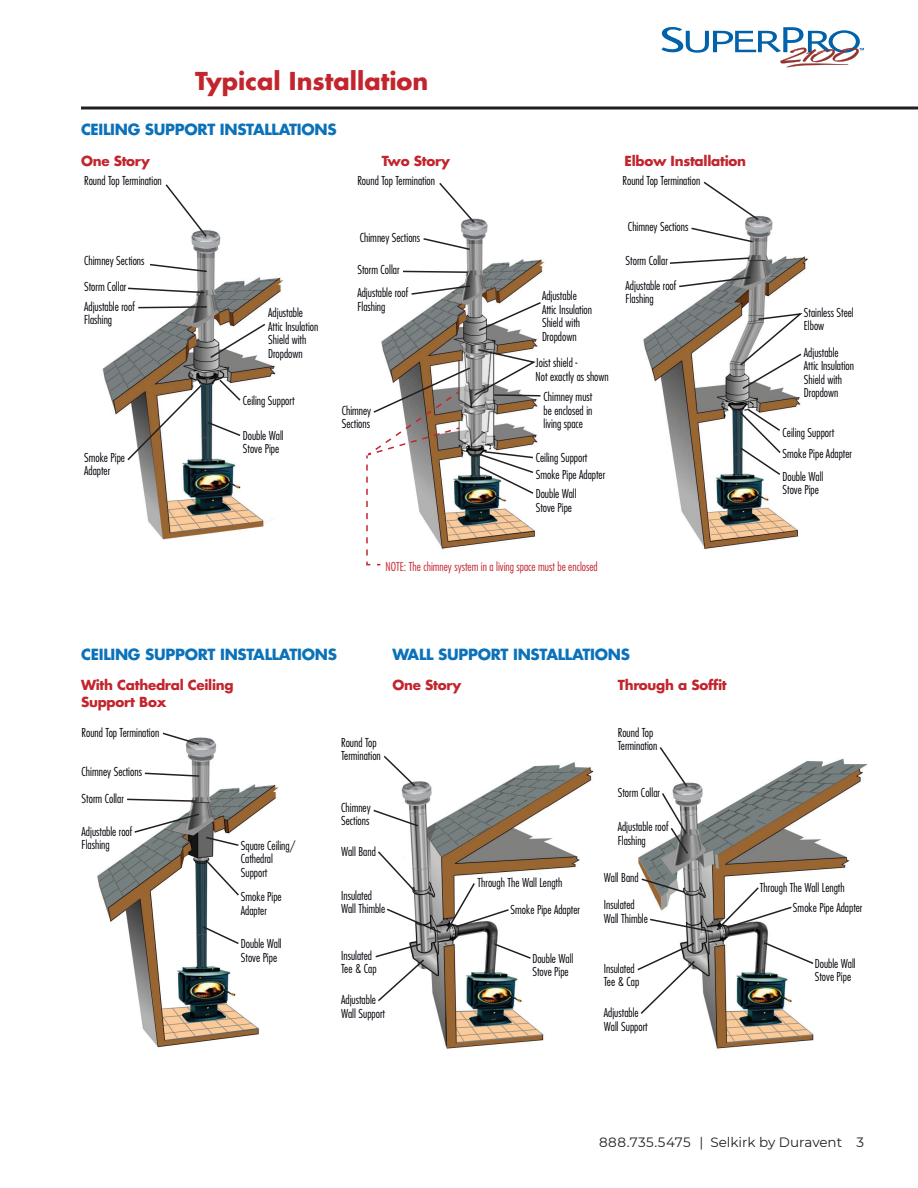
<style>
.page{position:relative;width:918px;height:1188px;background:#fff}
.page>*{position:absolute;margin:0;border:0;box-sizing:border-box;transform-origin:0 0}
.t1{font:700 24px "Futura Std";color:#c2252d}
.t2{font:700 15px "Futura Std";letter-spacing:-.02em;color:#0b72ba}
.t3{font:700 13.5px/16.2px "Futura Std";letter-spacing:-.02em;color:#c2252d}
.t4{font:13.5px "Montserrat";color:#231f20}
.t5{font:300 condensed 12px/13.5px "Futura Std";color:#010209}
.t6{font:300 condensed 12px "Futura Std";color:#c2252d}
</style>
<div class="page">
<svg style="left:81px;top:106px;width:837px;height:4px;background:#595657"></svg>
<svg style="left:661px;top:27px;width:203px;height:40px"></svg>
<img style="left:97px;top:737px;width:182px;height:311px">
<img style="left:401px;top:762px;width:193px;height:287px">
<img style="left:638px;top:758px;width:229px;height:291px">
<img style="left:102px;top:230px;width:182px;height:310px">
<img style="left:381px;top:218px;width:164px;height:130px">
<img style="left:643px;top:216px;width:165px;height:333px">
<svg style="left:164px;top:184px;width:44px;height:54px"></svg>
<svg style="left:438px;top:183px;width:38px;height:41px"></svg>
<svg style="left:690px;top:181px;width:70px;height:63px"></svg>
<svg style="left:668px;top:257px;width:83px;height:8px"></svg>
<svg style="left:677px;top:276px;width:75px;height:12px"></svg>
<svg style="left:422px;top:237px;width:49px;height:14px"></svg>
<svg style="left:402px;top:270px;width:67px;height:4px"></svg>
<svg style="left:410px;top:284px;width:132px;height:48px"></svg>
<svg style="left:738px;top:408px;width:44px;height:68px"></svg>
<svg style="left:148px;top:263px;width:60px;height:10px"></svg>
<svg style="left:126px;top:287px;width:80px;height:7px"></svg>
<svg style="left:137px;top:305px;width:71px;height:4px"></svg>
<svg style="left:209px;top:322px;width:58px;height:37px"></svg>
<svg style="left:126px;top:378px;width:116px;height:84px"></svg>
<svg style="left:739px;top:312px;width:66px;height:78px"></svg>
<svg style="left:366px;top:348px;width:175px;height:218px"></svg>
<svg style="left:161px;top:732px;width:40px;height:14px"></svg>
<svg style="left:383px;top:756px;width:34px;height:32px"></svg>
<svg style="left:658px;top:747px;width:32px;height:108px"></svg>
<svg style="left:637px;top:941px;width:59px;height:75px"></svg>
<svg style="left:640px;top:877px;width:153px;height:57px"></svg>
<svg style="left:762px;top:941px;width:53px;height:24px"></svg>
<svg style="left:493px;top:942px;width:39px;height:18px"></svg>
<svg style="left:373px;top:809px;width:47px;height:19px"></svg>
<svg style="left:378px;top:850px;width:132px;height:84px"></svg>
<svg style="left:375px;top:942px;width:51px;height:61px"></svg>
<svg style="left:143px;top:772px;width:58px;height:6px"></svg>
<svg style="left:126px;top:798px;width:71px;height:5px"></svg>
<svg style="left:133px;top:812px;width:107px;height:35px"></svg>
<svg style="left:204px;top:858px;width:37px;height:39px"></svg>
<svg style="left:201px;top:925px;width:39px;height:20px"></svg>
<h1 class="t1" style="left:195px;top:65px;width:235px">Typical Installation</h1>
<p class="t2" style="left:81px;top:119px;width:257px">CEILING SUPPORT INSTALLATIONS</p>
<p class="t3" style="left:81px;top:152px;width:70px">One Story</p>
<p class="t3" style="left:382px;top:152px;width:70px">Two Story</p>
<p class="t3" style="left:625px;top:152px;width:123px">Elbow Installation</p>
<p class="t5" style="left:84px;top:174px;width:79px">Round Top Termination</p>
<p class="t5" style="left:357px;top:174px;width:79px">Round Top Termination</p>
<p class="t5" style="left:623px;top:174px;width:79px">Round Top Termination</p>
<p class="t5" style="left:360px;top:231px;width:62px">Chimney Sections</p>
<p class="t5" style="left:628px;top:220px;width:62px">Chimney Sections</p>
<p class="t5" style="left:84px;top:253px;width:62px">Chimney Sections</p>
<p class="t5" style="left:357px;top:263px;width:44px">Storm Collar</p>
<p class="t5" style="left:626px;top:254px;width:44px">Storm Collar</p>
<p class="t5" style="left:84px;top:280px;width:44px">Storm Collar</p>
<p class="t5" style="left:84px;top:300px;width:52px">Adjustable roof<br>Flashing</p>
<p class="t5" style="left:84px;top:451px;width:42px">Smoke Pipe<br>Adapter</p>
<p class="t5" style="left:268px;top:306px;width:52px">Adjustable<br>Attic Insulation<br>Shield with<br>Dropdown</p>
<p class="t5" style="left:243px;top:394px;width:53px">Ceiling Support</p>
<p class="t5" style="left:243px;top:428px;width:42px">Double Wall<br>Stove Pipe</p>
<p class="t5" style="left:357px;top:286px;width:52px">Adjustable roof<br>Flashing</p>
<p class="t5" style="left:626px;top:279px;width:52px">Adjustable roof<br>Flashing</p>
<p class="t5" style="left:542px;top:289px;width:52px">Adjustable<br>Attic Insulation<br>Shield with<br>Dropdown</p>
<p class="t5" style="left:342px;top:404px;width:31px">Chimney<br>Sections</p>
<p class="t5" style="left:536px;top:356px;width:75px">Joist shield -<br>Not exactly as shown</p>
<p class="t5" style="left:544px;top:390px;width:50px;text-align:justify">Chimney must be enclosed in living space</p>
<p class="t5" style="left:536px;top:451px;width:53px">Ceiling Support</p>
<p class="t5" style="left:536px;top:468px;width:71px">Smoke Pipe Adapter</p>
<p class="t5" style="left:536px;top:487px;width:42px">Double Wall<br>Stove Pipe</p>
<p class="t6" style="left:385px;top:559px;width:214px">NOTE: The chimney system in a living space must be enclosed</p>
<p class="t2" style="left:81px;top:644px;width:257px">CEILING SUPPORT INSTALLATIONS</p>
<p class="t2" style="left:392px;top:644px;width:239px">WALL SUPPORT INSTALLATIONS</p>
<p class="t3" style="left:81px;top:677px;width:154px">With Cathedral Ceiling<br>Support Box</p>
<p class="t3" style="left:392px;top:677px;width:70px">One Story</p>
<p class="t3" style="left:618px;top:677px;width:111px">Through a Soffit</p>
<p class="t5" style="left:82px;top:726px;width:79px">Round Top Termination</p>
<p class="t5" style="left:618px;top:726px;width:41px">Round Top<br>Termination</p>
<p class="t5" style="left:341px;top:735px;width:41px">Round Top<br>Termination</p>
<p class="t5" style="left:82px;top:765px;width:62px">Chimney Sections</p>
<p class="t5" style="left:804px;top:306px;width:51px">Stainless Steel<br>Elbow</p>
<p class="t5" style="left:804px;top:346px;width:52px">Adjustable<br>Attic Insulation<br>Shield with<br>Dropdown</p>
<p class="t5" style="left:783px;top:426px;width:53px">Ceiling Support</p>
<p class="t5" style="left:783px;top:447px;width:71px">Smoke Pipe Adapter</p>
<p class="t5" style="left:783px;top:470px;width:42px">Double Wall<br>Stove Pipe</p>
<p class="t5" style="left:618px;top:785px;width:44px">Storm Collar</p>
<p class="t5" style="left:82px;top:791px;width:44px">Storm Collar</p>
<p class="t5" style="left:341px;top:801px;width:31px">Chimney<br>Sections</p>
<p class="t5" style="left:341px;top:845px;width:36px">Wall Band</p>
<p class="t5" style="left:82px;top:825px;width:52px">Adjustable roof<br>Flashing</p>
<p class="t5" style="left:618px;top:820px;width:52px">Adjustable roof<br>Flashing</p>
<p class="t5" style="left:241px;top:838px;width:56px">Square Ceiling/<br>Cathedral<br>Support</p>
<p class="t5" style="left:241px;top:890px;width:42px">Smoke Pipe<br>Adapter</p>
<p class="t5" style="left:604px;top:871px;width:36px">Wall Band</p>
<p class="t5" style="left:478px;top:876px;width:86px">Through The Wall Length</p>
<p class="t5" style="left:760px;top:881px;width:86px">Through The Wall Length</p>
<p class="t5" style="left:341px;top:888px;width:46px">Insulated<br>Wall Thimble</p>
<p class="t5" style="left:604px;top:898px;width:46px">Insulated<br>Wall Thimble</p>
<p class="t5" style="left:341px;top:949px;width:37px">Insulated<br>Tee &amp; Cap</p>
<p class="t5" style="left:511px;top:903px;width:71px">Smoke Pipe Adapter</p>
<p class="t5" style="left:793px;top:901px;width:71px">Smoke Pipe Adapter</p>
<p class="t5" style="left:241px;top:937px;width:42px">Double Wall<br>Stove Pipe</p>
<p class="t5" style="left:532px;top:952px;width:42px">Double Wall<br>Stove Pipe</p>
<p class="t5" style="left:815px;top:956px;width:42px">Double Wall<br>Stove Pipe</p>
<p class="t5" style="left:604px;top:961px;width:37px">Insulated<br>Tee &amp; Cap</p>
<p class="t5" style="left:341px;top:993px;width:45px">Adjustable<br>Wall Support</p>
<p class="t5" style="left:604px;top:1006px;width:45px">Adjustable<br>Wall Support</p>
<p class="t4" style="left:599px;top:1133px;width:266px">888.735.5475 | Selkirk by Duravent 3</p>
</div>
